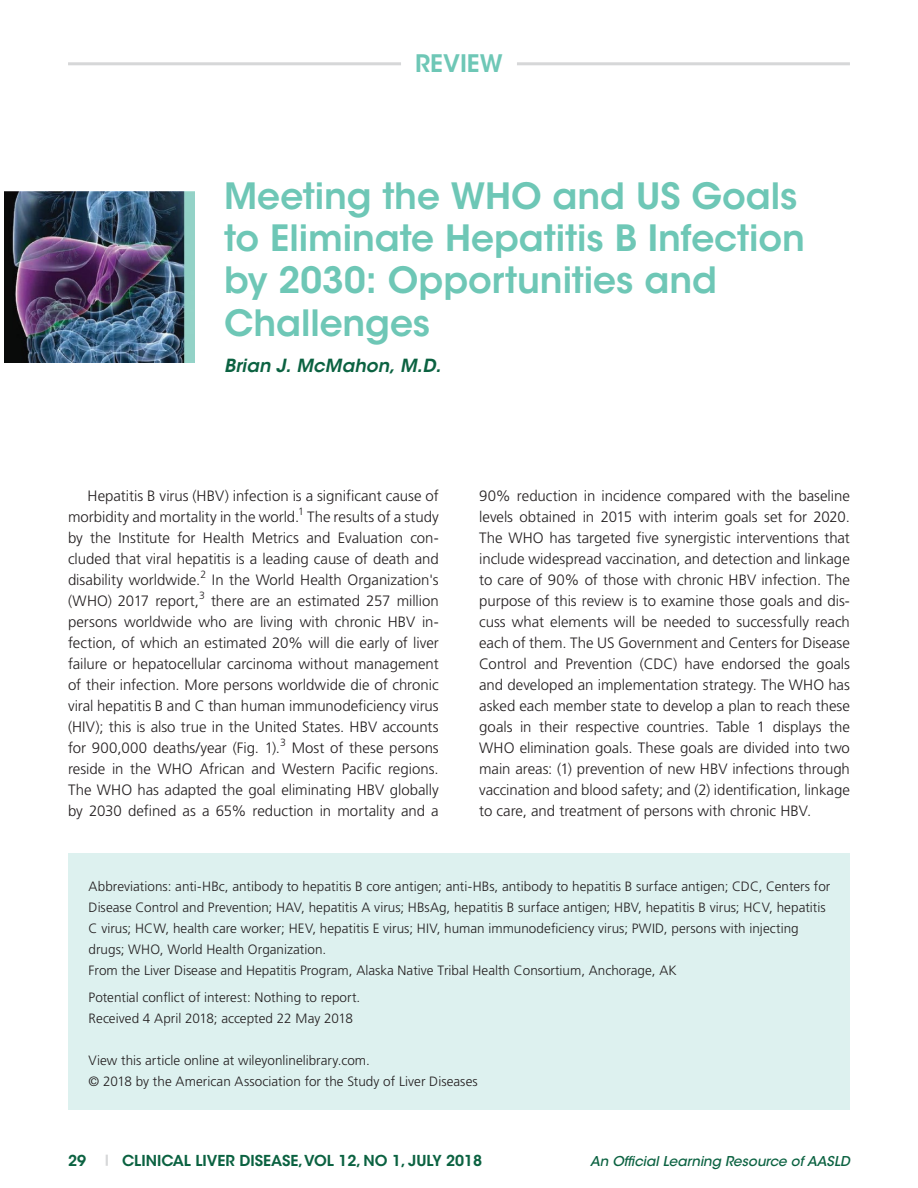
<style>
.page{position:relative;width:918px;height:1188px;background:#fff}
.page>*{position:absolute;margin:0;border:0;box-sizing:border-box;transform-origin:0 0}
.t1{font:600 36px/42px "ITC Avant Garde Std";letter-spacing:-.005em;color:#6ec7b6}
.t2{font:600 24px "ITC Avant Garde Std";color:#6ec7b6}
.t3{font:italic 600 18px "ITC Avant Garde Std";letter-spacing:.01em;color:#0b6241}
.t4{font:300 15px/21px "Frutiger LT Std";color:#231f20;text-align:justify}
.t5{font:600 15px "ITC Avant Garde Std";color:#0b6241}
.t6{font:300 13.5px/21px "Frutiger LT Std";color:#231f20}
.t7{font:italic 500 13.5px "ITC Avant Garde Std";color:#0b6241}
.t8{font:300 10.5px "Frutiger LT Std";color:#231f20}
</style>
<div class="page">
<hr style="left:68px;top:62px;width:333px;height:3px;background:#d6d7d8">
<hr style="left:517px;top:62px;width:333px;height:3px;background:#d6d7d8">
<img style="left:4px;top:192px;width:191px;height:171px">
<div style="left:68px;top:854px;width:782px;height:256px;background:#ddf1ef"></div>
<h2 class="t2" style="left:415px;top:48px;width:89px">REVIEW</h2>
<h1 class="t1" style="left:224px;top:175px;width:582px">Meeting the WHO and US Goals to Eliminate Hepatitis B Infection by 2030: Opportunities and<br>Challenges</h1>
<p class="t3" style="left:224px;top:354px;width:218px">Brian J. McMahon, M.D.</p>
<p class="t4" style="left:68px;top:486px;width:372px;text-indent:20px">Hepatitis B virus (HBV) infection is a significant cause of morbidity and mortality in the world.</p>
<p class="t8" style="left:298px;top:506px;width:7px">1</p>
<p class="t4" style="left:68px;top:507px;width:372px;text-indent:239px">The results of a study by the Institute for Health Metrics and Evaluation con&shy;cluded that viral hepatitis is a leading cause of death and disability worldwide.</p>
<p class="t8" style="left:200px;top:569px;width:7px">2</p>
<p class="t4" style="left:212px;top:570px;width:228px">In the World Health Organization's</p>
<p class="t4" style="left:68px;top:591px;width:133px">(WHO) 2017 report,</p>
<p class="t8" style="left:199px;top:590px;width:7px">3</p>
<p class="t4" style="left:68px;top:591px;width:372px;text-indent:143px">there are an estimated 257 million persons worldwide who are living with chronic HBV in&shy;fection, of which an estimated 20% will die early of liver failure or hepatocellular carcinoma without management of their infection. More persons worldwide die of chronic viral hepatitis B and C than human immunodeficiency virus (HIV); this is also true in the United States. HBV accounts for 900,000 deaths/year (Fig. 1).</p>
<p class="t8" style="left:280px;top:737px;width:7px">3</p>
<p class="t4" style="left:68px;top:738px;width:372px;text-indent:224px">Most of these persons reside in the WHO African and Western Pacific regions.<br>The WHO has adapted the goal eliminating HBV globally by 2030 defined as a 65% reduction in mortality and a</p>
<p class="t4" style="left:479px;top:486px;width:372px">90% reduction in incidence compared with the baseline levels obtained in 2015 with interim goals set for 2020.<br>The WHO has targeted five synergistic interventions that include widespread vaccination, and detection and linkage to care of 90% of those with chronic HBV infection. The purpose of this review is to examine those goals and dis&shy;cuss what elements will be needed to successfully reach each of them. The US Government and Centers for Disease Control and Prevention (CDC) have endorsed the goals and developed an implementation strategy. The WHO has asked each member state to develop a plan to reach these goals in their respective countries. Table 1 displays the WHO elimination goals. These goals are divided into two main areas: (1) prevention of new HBV infections through vaccination and blood safety; and (2) identification, linkage to care, and treatment of persons with chronic HBV.</p>
<p class="t6" style="left:89px;top:876px;width:743px">Abbreviations: anti-HBc, antibody to hepatitis B core antigen; anti-HBs, antibody to hepatitis B surface antigen; CDC, Centers for Disease Control and Prevention; HAV, hepatitis A virus; HBsAg, hepatitis B surface antigen; HBV, hepatitis B virus; HCV, hepatitis C virus; HCW, health care worker; HEV, hepatitis E virus; HIV, human immunodeficiency virus; PWID, persons with injecting drugs; WHO, World Health Organization.<br>From the Liver Disease and Hepatitis Program, Alaska Native Tribal Health Consortium, Anchorage, AK</p>
<p class="t6" style="left:89px;top:987px;width:273px">Potential conflict of interest: Nothing to report.<br>Received 4 April 2018; accepted 22 May 2018</p>
<p class="t6" style="left:89px;top:1050px;width:391px">View this article online at wileyonlinelibrary.com.<br>© 2018 by the American Association for the Study of Liver Diseases</p>
<p class="t5" style="left:68px;top:1151px;width:416px">29 <sup>|</sup> CLINICAL LIVER DISEASE, VOL 12, NO 1, JULY 2018</p>
<p class="t7" style="left:590px;top:1152px;width:261px">An Official Learning Resource of AASLD</p>
</div>
